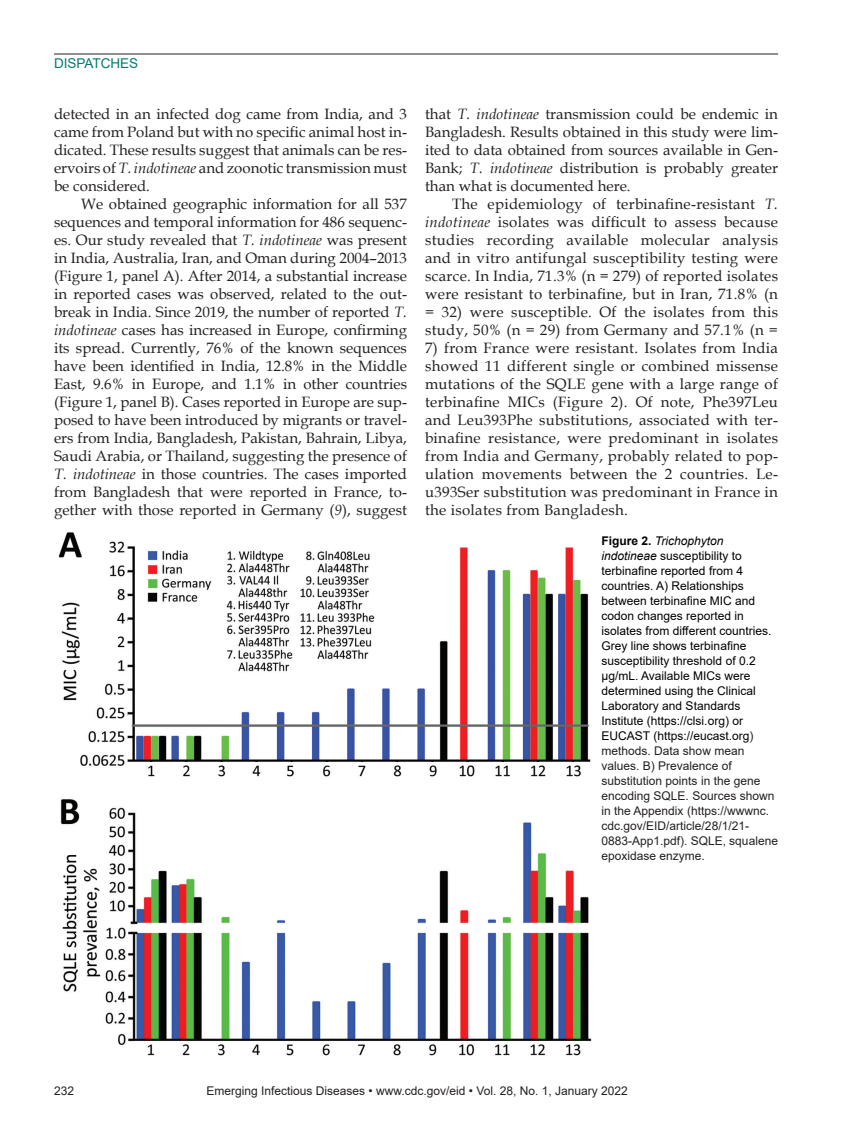
<style>
.page{position:relative;width:851px;height:1134px;background:#fff}
.page>*{position:absolute;margin:0;border:0;box-sizing:border-box;transform-origin:0 0}
.t1{font:15px/18px "Book Antiqua";color:#231f20;text-align:justify}
.t2{font:13.5px "Arial";color:#007d70}
.t3{font:12px/15px "Arial";color:#000}
.t4{font:12px "Arial";color:#231f20}
.s1{font-style:italic}
.s2{font-weight:700}
.s3{color:#231f20}
</style>
<div class="page">
<hr style="left:54px;top:54px;width:724px;height:1px;background:#231f20">
<img style="left:58px;top:532px;width:534px;height:524px">
<p class="t2" style="left:54px;top:54px;width:86px">DISPATCHES</p>
<p class="t1" style="left:54px;top:104px;width:354px">detected in an infected dog came from India, and 3 came from Poland but with no specific animal host in&shy;dicated. These results suggest that animals can be res&shy;ervoirs of <span class="s1">T. indotineae</span> and zoonotic transmission must be considered.</p>
<p class="t1" style="left:54px;top:194px;width:354px;text-indent:27px">We obtained geographic information for all 537 sequences and temporal information for 486 sequenc&shy;es. Our study revealed that <span class="s1">T. indotineae</span> was present in India, Australia, Iran, and Oman during 2004–2013 (Figure 1, panel A). After 2014, a substantial increase in reported cases was observed, related to the out&shy;break in India. Since 2019, the number of reported <span class="s1">T. indotineae</span> cases has increased in Europe, confirming its spread. Currently, 76% of the known sequences have been identified in India, 12.8% in the Middle East, 9.6% in Europe, and 1.1% in other countries (Figure 1, panel B). Cases reported in Europe are sup&shy;posed to have been introduced by migrants or travel&shy;ers from India, Bangladesh, Pakistan, Bahrain, Libya, Saudi Arabia, or Thailand, suggesting the presence of <span class="s1">T. indotineae</span> in those countries. The cases imported from Bangladesh that were reported in France, to&shy;gether with those reported in Germany (<span class="s1">9</span>), suggest</p>
<p class="t1" style="left:425px;top:104px;width:354px">that <span class="s1">T. indotineae</span> transmission could be endemic in Bangladesh. Results obtained in this study were lim&shy;ited to data obtained from sources available in Gen-Bank; <span class="s1">T. indotineae</span> distribution is probably greater than what is documented here.</p>
<p class="t1" style="left:425px;top:194px;width:354px;text-indent:27px">The epidemiology of terbinafine-resistant <span class="s1">T. indotineae</span> isolates was difficult to assess because studies recording available molecular analysis and in vitro antifungal susceptibility testing were scarce. In India, 71.3% (n = 279) of reported isolates were resistant to terbinafine, but in Iran, 71.8% (n = 32) were susceptible. Of the isolates from this study, 50% (n = 29) from Germany and 57.1% (n =</p>
<p class="t1" style="left:425px;top:338px;width:354px">7) from France were resistant. Isolates from India showed 11 different single or combined missense mutations of the SQLE gene with a large range of terbinafine MICs (Figure 2). Of note, Phe397Leu and Leu393Phe substitutions, associated with ter&shy;binafine resistance, were predominant in isolates from India and Germany, probably related to pop&shy;ulation movements between the 2 countries. Le&shy;u393Ser substitution was predominant in France in the isolates from Bangladesh.</p>
<p class="t3" style="left:601px;top:534px;width:178px"><span class="s2">Figure 2.</span> <span class="s1">Trichophyton indotineae</span> susceptibility to terbinafine reported from 4 countries. A) Relationships between terbinafine MIC and codon changes reported in isolates from different countries.<br>Grey line shows terbinafine susceptibility threshold of 0.2 μg/mL. Available MICs were determined using the Clinical<br>Laboratory and Standards<br>Institute (https://clsi.org) or<br>EUCAST (https://eucast.org<span class="s3">) methods. Data show mean values. B) Prevalence of substitution points in the gene encoding SQLE. Sources shown in the Appendix (https://wwwnc. cdc.gov/EID/article/28/1/21-<br>0883-App1.pdf). SQLE, squalene epoxidase enzyme.</span></p>
<p class="t4" style="left:54px;top:1083px;width:22px">232</p>
<p class="t4" style="left:206px;top:1083px;width:423px">Emerging Infectious Diseases • www.cdc.gov/eid • Vol. 28, No. 1, January 2022</p>
</div>
